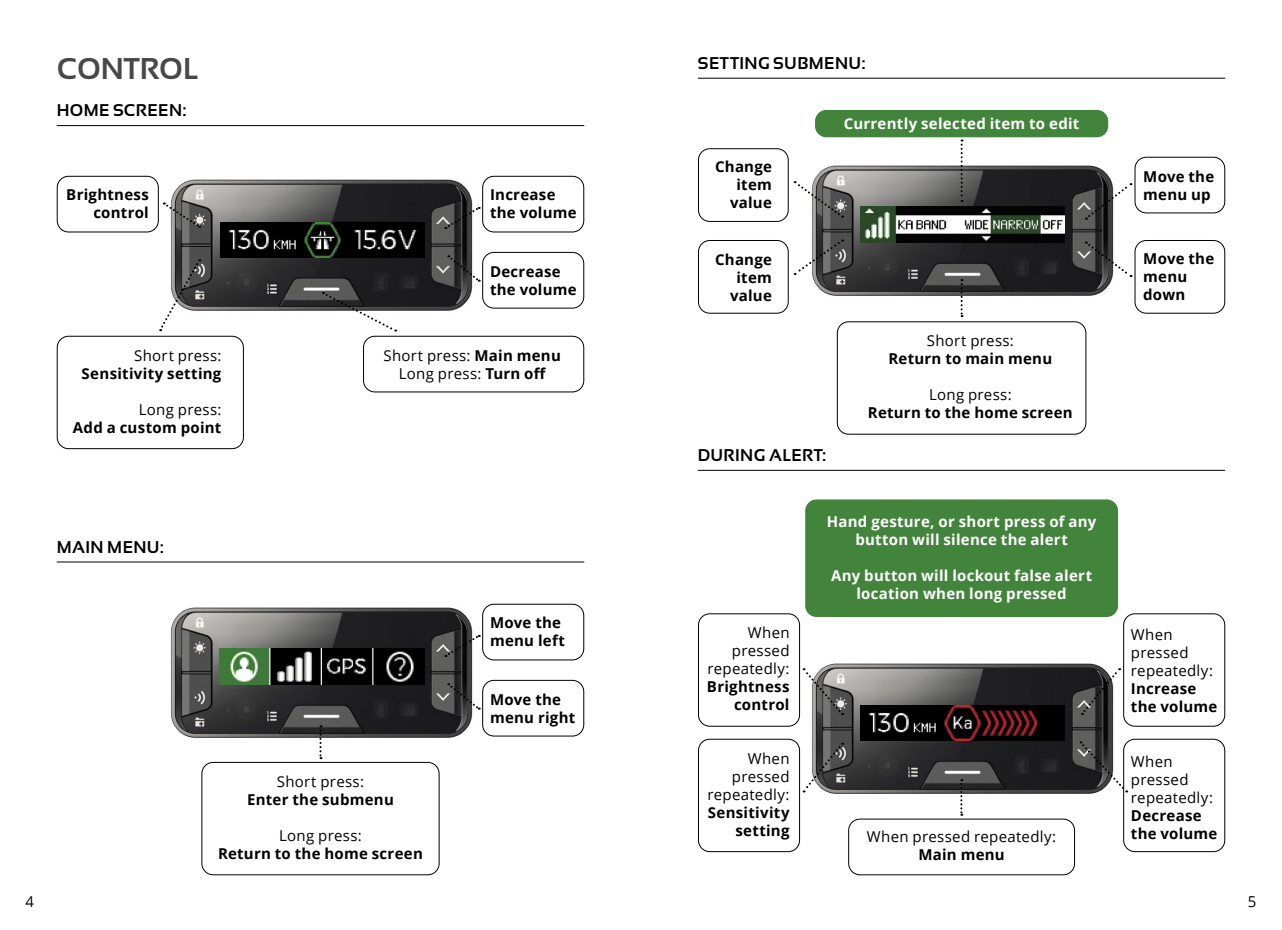
<style>
.page{position:relative;width:1282px;height:930px;background:#fff}
.page>*{position:absolute;margin:0;border:0;box-sizing:border-box;transform-origin:0 0}
.t1{font:700 30px "Sansation";color:#484848}
.t2{font:700 17px "Sansation";letter-spacing:.025em;color:#000}
.t3{font:700 15px/18px "Open Sans";letter-spacing:.015em;color:#000}
.t4{font:15px/18px "Open Sans";letter-spacing:.02em;color:#000;text-align:right}
.t5{font:700 15px/18px "Open Sans";letter-spacing:.02em;color:#fff;text-align:center}
.s1{font-weight:700}
</style>
<div class="page">
<img style="left:811px;top:158px;width:303px;height:144px">
<img style="left:860px;top:207px;width:204px;height:36px">
<img style="left:804px;top:663px;width:310px;height:138px">
<img style="left:860px;top:705px;width:204px;height:36px">
<div style="left:482px;top:176px;width:102px;height:56px;border:1px solid #000;border-radius:11px"></div>
<div style="left:482px;top:604px;width:102px;height:56px;border:1px solid #000;border-radius:11px"></div>
<div style="left:482px;top:252px;width:102px;height:57px;border:1px solid #000;border-radius:11px"></div>
<div style="left:482px;top:680px;width:102px;height:56px;border:1px solid #000;border-radius:11px"></div>
<div style="left:57px;top:176px;width:102px;height:56px;border:1px solid #000;border-radius:11px"></div>
<div style="left:363px;top:336px;width:221px;height:56px;border:1px solid #000;border-radius:11px"></div>
<div style="left:201px;top:762px;width:238px;height:113px;border:1px solid #000;border-radius:11px"></div>
<div style="left:57px;top:336px;width:187px;height:113px;border:1px solid #000;border-radius:11px"></div>
<img style="left:170px;top:179px;width:303px;height:132px">
<img style="left:220px;top:222px;width:204px;height:36px">
<img style="left:170px;top:607px;width:303px;height:137px">
<img style="left:220px;top:649px;width:204px;height:36px">
<hr style="left:57px;top:125px;width:527px;height:1px;background:#000">
<hr style="left:57px;top:561px;width:527px;height:1px;background:#000">
<svg style="left:164px;top:202px;width:36px;height:26px"></svg>
<svg style="left:445px;top:206px;width:35px;height:23px"></svg>
<svg style="left:445px;top:634px;width:35px;height:23px"></svg>
<svg style="left:448px;top:255px;width:32px;height:27px"></svg>
<svg style="left:448px;top:683px;width:32px;height:27px"></svg>
<svg style="left:323px;top:292px;width:73px;height:40px"></svg>
<svg style="left:319px;top:725px;width:2px;height:34px"></svg>
<svg style="left:159px;top:259px;width:42px;height:72px"></svg>
<div style="left:1134px;top:157px;width:91px;height:56px;border:1px solid #000;border-radius:11px"></div>
<div style="left:1123px;top:613px;width:102px;height:114px;border:1px solid #000;border-radius:11px"></div>
<div style="left:698px;top:613px;width:102px;height:114px;border:1px solid #000;border-radius:11px"></div>
<div style="left:1123px;top:739px;width:102px;height:113px;border:1px solid #000;border-radius:11px"></div>
<div style="left:698px;top:739px;width:102px;height:113px;border:1px solid #000;border-radius:11px"></div>
<div style="left:698px;top:148px;width:90px;height:74px;border:1px solid #000;border-radius:11px"></div>
<div style="left:698px;top:240px;width:90px;height:74px;border:1px solid #000;border-radius:11px"></div>
<div style="left:1134px;top:240px;width:91px;height:74px;border:1px solid #000;border-radius:11px"></div>
<div style="left:836px;top:321px;width:250px;height:114px;border:1px solid #000;border-radius:11px"></div>
<div style="left:848px;top:818px;width:226px;height:57px;border:1px solid #000;border-radius:11px"></div>
<div style="left:815px;top:110px;width:293px;height:27px;background:#43843c;border-radius:11px"></div>
<div style="left:805px;top:499px;width:312px;height:118px;background:#43843c;border-radius:11px"></div>
<hr style="left:698px;top:78px;width:527px;height:1px;background:#000">
<hr style="left:697px;top:470px;width:527px;height:1px;background:#000">
<svg style="left:1085px;top:183px;width:46px;height:37px"></svg>
<svg style="left:793px;top:180px;width:50px;height:38px"></svg>
<svg style="left:802px;top:668px;width:41px;height:47px"></svg>
<svg style="left:1081px;top:668px;width:39px;height:47px"></svg>
<svg style="left:1085px;top:242px;width:46px;height:36px"></svg>
<svg style="left:793px;top:240px;width:50px;height:35px"></svg>
<svg style="left:960px;top:279px;width:2px;height:38px"></svg>
<svg style="left:960px;top:779px;width:2px;height:37px"></svg>
<svg style="left:960px;top:139px;width:2px;height:63px"></svg>
<svg style="left:802px;top:743px;width:41px;height:49px"></svg>
<svg style="left:1080px;top:741px;width:47px;height:52px"></svg>
<h1 class="t1" style="left:57px;top:51px;width:144px">CONTROL</h1>
<p class="t2" style="left:698px;top:54px;width:169px">SETTING SUBMENU:</p>
<p class="t2" style="left:57px;top:101px;width:131px">HOME SCREEN:</p>
<p class="t3" style="left:66px;top:185px;width:84px;text-align:right">Brightness control</p>
<p class="t4" style="left:134px;top:346px;width:89px">Short press:</p>
<p class="t3" style="left:82px;top:364px;width:141px">Sensitivity setting</p>
<p class="t4" style="left:139px;top:400px;width:84px">Long press:</p>
<p class="t3" style="left:73px;top:418px;width:150px">Add a custom point</p>
<p class="t2" style="left:57px;top:537px;width:109px">MAIN MENU:</p>
<p class="t3" style="left:490px;top:185px;width:88px">Increase the volume</p>
<p class="t3" style="left:490px;top:262px;width:88px">Decrease the volume</p>
<p class="t4" style="left:383px;top:346px;width:179px;text-align:center">Short press: <span class="s1">Main menu<br></span>Long press: <span class="s1">Turn off</span></p>
<p class="t3" style="left:490px;top:613px;width:77px">Move the menu left</p>
<p class="t3" style="left:490px;top:690px;width:87px">Move the menu right</p>
<p class="t4" style="left:277px;top:772px;width:89px">Short press:</p>
<p class="t3" style="left:247px;top:790px;width:148px">Enter the submenu</p>
<p class="t4" style="left:279px;top:826px;width:84px">Long press:</p>
<p class="t3" style="left:218px;top:844px;width:206px">Return to the home screen</p>
<p class="t3" style="left:715px;top:158px;width:58px;text-align:right">Change item value</p>
<p class="t3" style="left:715px;top:250px;width:58px;text-align:right">Change item value</p>
<p class="t2" style="left:697px;top:446px;width:130px">DURING ALERT:</p>
<p class="t5" style="left:843px;top:114px;width:237px">Currently selected item to edit</p>
<p class="t4" style="left:926px;top:331px;width:89px">Short press:</p>
<p class="t3" style="left:888px;top:349px;width:165px">Return to main menu</p>
<p class="t4" style="left:929px;top:385px;width:84px">Long press:</p>
<p class="t3" style="left:867px;top:403px;width:206px">Return to the home screen</p>
<p class="t4" style="left:707px;top:623px;width:84px">When pressed repeatedly:</p>
<p class="t3" style="left:707px;top:677px;width:84px;text-align:right">Brightness control</p>
<p class="t4" style="left:707px;top:749px;width:84px">When pressed repeatedly:</p>
<p class="t3" style="left:707px;top:803px;width:83px;text-align:right">Sensitivity setting</p>
<p class="t5" style="left:826px;top:513px;width:271px">Hand gesture, or short press of any button will silence the alert</p>
<p class="t5" style="left:831px;top:567px;width:263px">Any button will lockout false alert location when long pressed</p>
<p class="t4" style="left:866px;top:827px;width:191px">When pressed repeatedly:</p>
<p class="t3" style="left:918px;top:845px;width:88px">Main menu</p>
<p class="t3" style="left:1143px;top:167px;width:73px">Move the menu up</p>
<p class="t3" style="left:1143px;top:249px;width:73px">Move the menu down</p>
<p class="t4" style="left:1130px;top:625px;width:84px;text-align:left">When pressed repeatedly:</p>
<p class="t3" style="left:1130px;top:679px;width:88px">Increase the volume</p>
<p class="t4" style="left:1130px;top:752px;width:84px;text-align:left">When pressed repeatedly:</p>
<p class="t3" style="left:1130px;top:806px;width:88px">Decrease the volume</p>
<p class="t4" style="left:25px;top:892px;width:10px">4</p>
<p class="t4" style="left:1247px;top:892px;width:10px">5</p>
</div>
